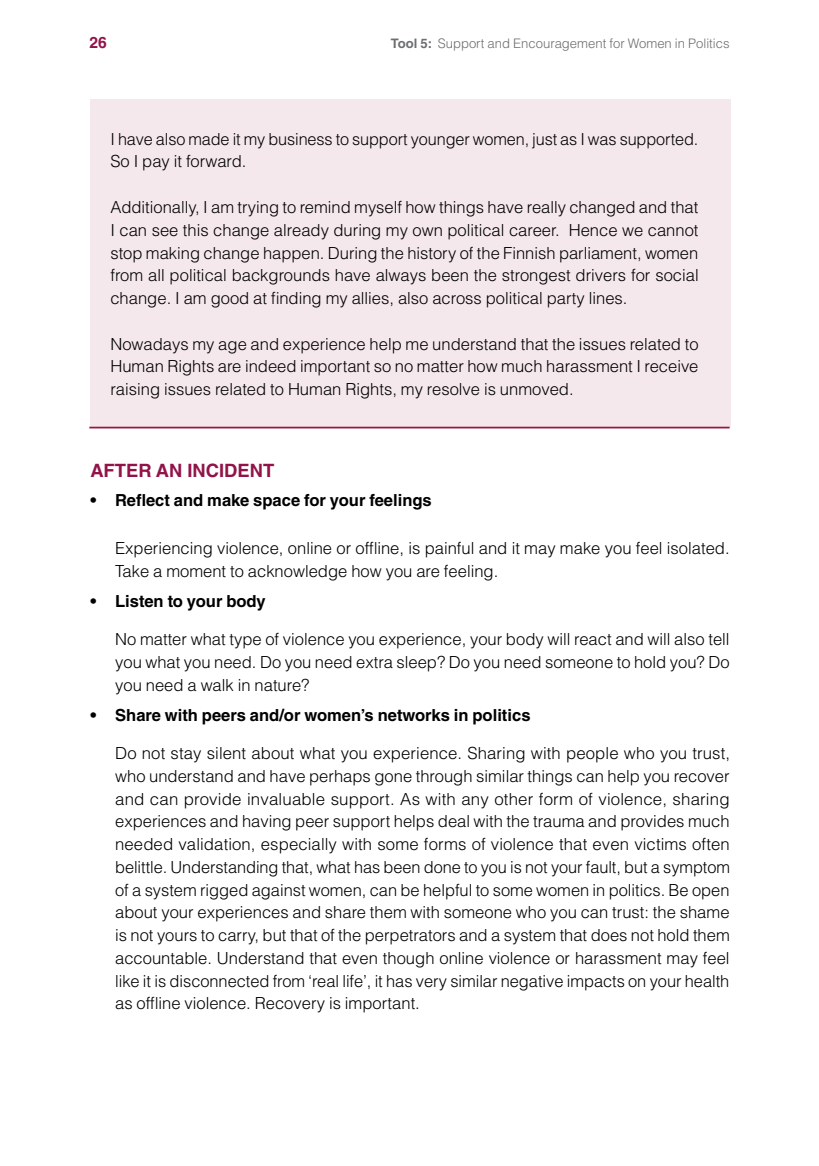
<style>
.page{position:relative;width:819px;height:1166px;background:#fff}
.page>*{position:absolute;margin:0;border:0;box-sizing:border-box;transform-origin:0 0}
.t1{font:700 18.38px "Helvetica LT Std";color:#91134a}
.t2{font:300 16.62px/22.8px "Helvetica LT Std";color:#000;text-align:justify}
.t3{font:700 16.62px "Helvetica LT Std";color:#000}
.t4{font:700 15.75px "Helvetica LT Std";color:#91134a}
.t5{font:300 13.12px "Helvetica LT Std";color:#6d6e71}
.s1{font-weight:700}
</style>
<div class="page">
<div style="left:90px;top:99px;width:640px;height:328px;background:#f5e8ec"></div>
<hr style="left:89px;top:427px;width:640px;height:1px;background:#961544">
<p class="t4" style="left:89px;top:33px;width:19px">26</p>
<p class="t5" style="left:391px;top:35px;width:340px"><span class="s1">Tool 5:</span> Support and Encouragement for Women in Politics</p>
<p class="t2" style="left:110px;top:127px;width:589px">I have also made it my business to support younger women, just as I was supported.<br>So I pay it forward.</p>
<p class="t2" style="left:110px;top:196px;width:589px">Additionally, I am trying to remind myself how things have really changed and that I can see this change already during my own political career. Hence we cannot stop making change happen. During the history of the Finnish parliament, women from all political backgrounds have always been the strongest drivers for social change. I am good at finding my allies, also across political party lines.</p>
<p class="t2" style="left:110px;top:332px;width:589px">Nowadays my age and experience help me understand that the issues related to Human Rights are indeed important so no matter how much harassment I receive raising issues related to Human Rights, my resolve is unmoved.</p>
<p class="t1" style="left:90px;top:459px;width:185px">AFTER AN INCIDENT</p>
<p class="t3" style="left:90px;top:490px;width:343px">• Reflect and make space for your feelings</p>
<p class="t2" style="left:115px;top:537px;width:616px">Experiencing violence, online or offline, is painful and it may make you feel isolated.<br>Take a moment to acknowledge how you are feeling.</p>
<p class="t3" style="left:90px;top:591px;width:177px">• Listen to your body</p>
<p class="t2" style="left:115px;top:628px;width:616px">No matter what type of violence you experience, your body will react and will also tell you what you need. Do you need extra sleep? Do you need someone to hold you? Do you need a walk in nature?</p>
<p class="t3" style="left:90px;top:705px;width:441px">• Share with peers and/or women’s networks in politics</p>
<p class="t2" style="left:115px;top:742px;width:616px">Do not stay silent about what you experience. Sharing with people who you trust, who understand and have perhaps gone through similar things can help you recover and can provide invaluable support. As with any other form of violence, sharing experiences and having peer support helps deal with the trauma and provides much needed validation, especially with some forms of violence that even victims often belittle. Understanding that, what has been done to you is not your fault, but a symptom of a system rigged against women, can be helpful to some women in politics. Be open about your experiences and share them with someone who you can trust: the shame is not yours to carry, but that of the perpetrators and a system that does not hold them accountable. Understand that even though online violence or harassment may feel like it is disconnected from ‘real life’, it has very similar negative impacts on your health as offline violence. Recovery is important.</p>
</div>
